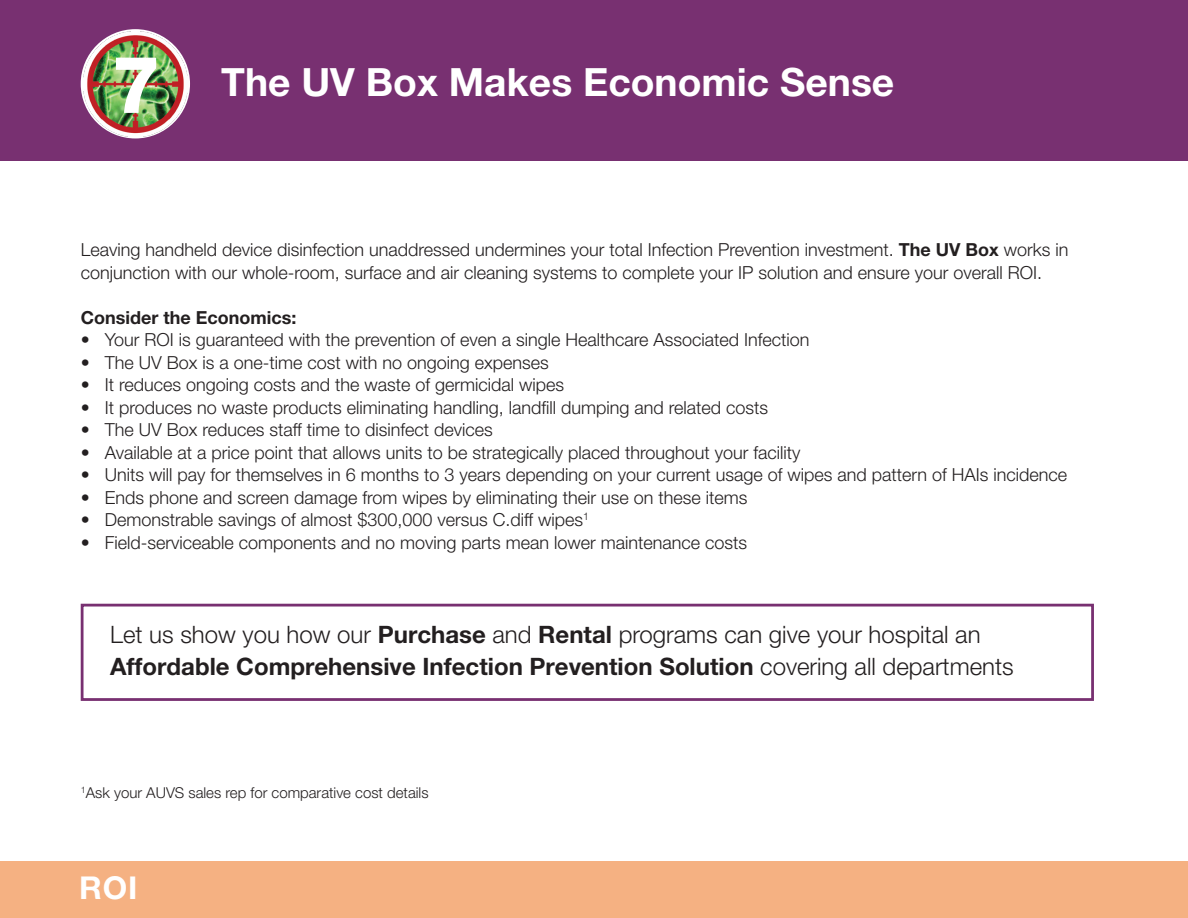
<style>
.page{position:relative;width:1188px;height:918px;background:#fff}
.page>*{position:absolute;margin:0;border:0;box-sizing:border-box;transform-origin:0 0}
.t1{font:800 79.35px "Helvetica Neue LT Pro";color:#fff}
.t2{font:700 39px "Helvetica Neue LT Pro";color:#fff}
.t3{font:700 31.5px "Helvetica Neue LT Pro";color:#fff}
.t4{font:300 24px/31.5px "Helvetica Neue LT Pro";color:#231f20}
.t5{font:300 18px/22.5px "Helvetica Neue LT Pro";color:#231f20}
.t6{font:700 18px "Helvetica Neue LT Pro";color:#231f20}
.t7{font:300 15px "Helvetica Neue LT Pro";color:#231f20}
.s1{font-weight:700}
</style>
<div class="page">
<div style="left:0;top:0;width:1188px;height:161px;background:#783071"></div>
<div style="left:0;top:861px;width:1188px;height:57px;background:#f5b182"></div>
<img style="left:83px;top:32px;width:105px;height:104px">
<div style="left:81px;top:604px;width:1013px;height:97px;border:3px solid #783071"></div>
<p class="t1" style="left:111px;top:37px;width:51px">7</p>
<p class="t2" style="left:221px;top:58px;width:675px">The UV Box Makes Economic Sense</p>
<p class="t5" style="left:81px;top:238px;width:989px">Leaving handheld device disinfection unaddressed undermines your total Infection Prevention investment. <span class="s1">The UV Box</span> works in conjunction with our whole-room, surface and air cleaning systems to complete your IP solution and ensure your overall ROI.</p>
<p class="t6" style="left:81px;top:306px;width:217px">Consider the Economics:</p>
<p class="t5" style="left:81px;top:328px;width:730px">• Your ROI is guaranteed with the prevention of even a single Healthcare Associated Infection</p>
<p class="t5" style="left:81px;top:351px;width:470px">• The UV Box is a one-time cost with no ongoing expenses</p>
<p class="t5" style="left:81px;top:373px;width:485px">• It reduces ongoing costs and the waste of germicidal wipes</p>
<p class="t5" style="left:81px;top:396px;width:689px">• It produces no waste products eliminating handling, landfill dumping and related costs</p>
<p class="t5" style="left:81px;top:418px;width:414px">• The UV Box reduces staff time to disinfect devices</p>
<p class="t5" style="left:81px;top:441px;width:721px">• Available at a price point that allows units to be strategically placed throughout your facility</p>
<p class="t5" style="left:81px;top:463px;width:988px">• Units will pay for themselves in 6 months to 3 years depending on your current usage of wipes and pattern of HAIs incidence</p>
<p class="t5" style="left:81px;top:486px;width:668px">• Ends phone and screen damage from wipes by eliminating their use on these items</p>
<p class="t5" style="left:81px;top:508px;width:510px">• Demonstrable savings of almost $300,000 versus C.diff wipes<sup>1</sup></p>
<p class="t5" style="left:81px;top:531px;width:668px">• Field-serviceable components and no moving parts mean lower maintenance costs</p>
<p class="t4" style="left:110px;top:619px;width:905px">Let us show you how our <span class="s1">Purchase</span> and <span class="s1">Rental</span> programs can give your hospital an<br><span class="s1">Affordable Comprehensive Infection Prevention Solution</span> covering all departments</p>
<p class="t7" style="left:81px;top:783px;width:349px"><sup>1</sup>Ask your AUVS sales rep for comparative cost details</p>
<p class="t3" style="left:79px;top:868px;width:60px">ROI</p>
</div>
